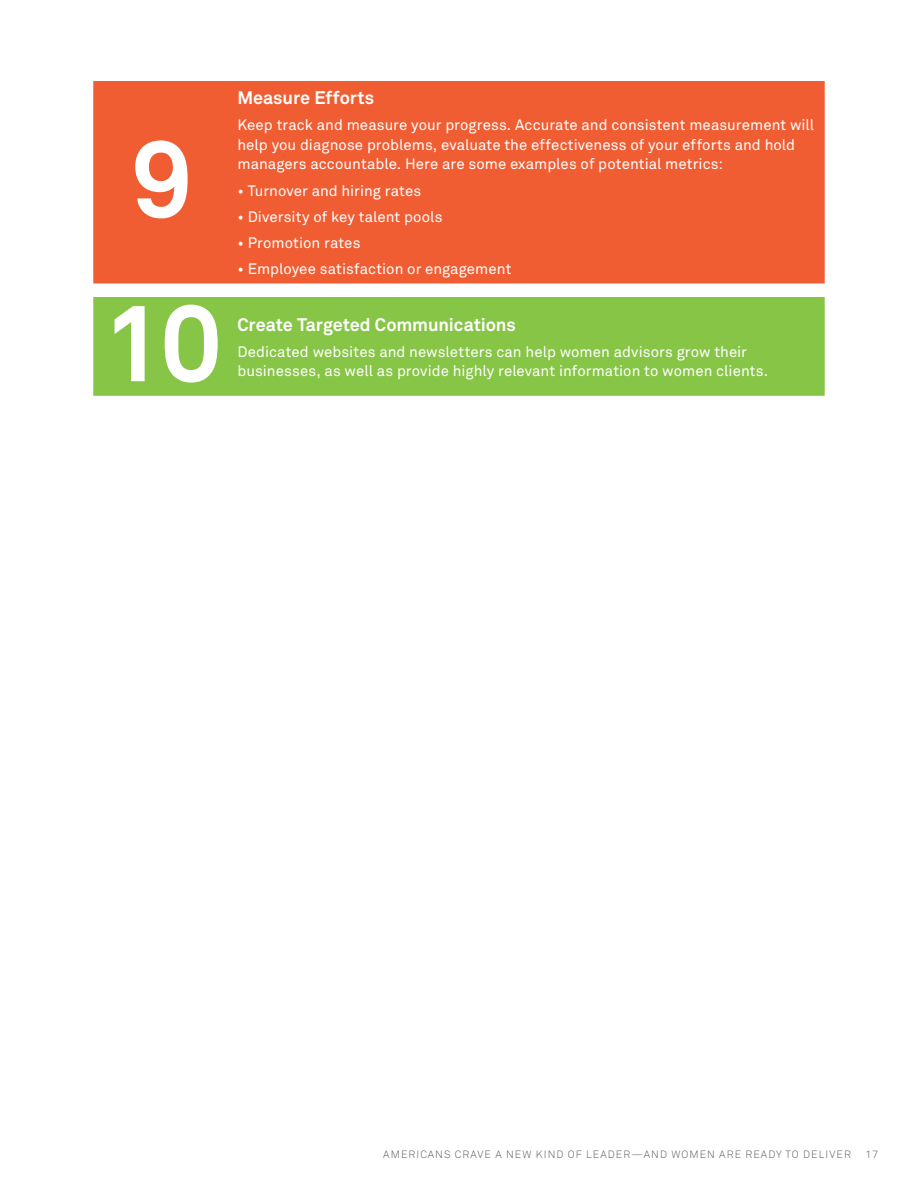
<style>
.page{position:relative;width:918px;height:1188px;background:#fff}
.page>*{position:absolute;margin:0;border:0;box-sizing:border-box;transform-origin:0 0}
.t1{font:700 108px "Akkurat Pro";color:#fff}
.t2{font:700 18px "Akkurat Pro";letter-spacing:-.005em;color:#fff}
.t3{font:15px/19.5px "Akkurat Pro";color:#fff}
.t4{font:10.5px "Akkurat Light Pro";letter-spacing:.1em;color:#58595b}
</style>
<div class="page">
<div style="left:93px;top:81px;width:732px;height:203px;background:#f15d32"></div>
<div style="left:93px;top:297px;width:732px;height:99px;background:#87c546"></div>
<h1 class="t1" style="left:131px;top:112px;width:63px">9</h1>
<h1 class="t1" style="left:102px;top:276px;width:121px">10</h1>
<p class="t2" style="left:237px;top:87px;width:138px">Measure Efforts</p>
<p class="t3" style="left:237px;top:116px;width:578px">Keep track and measure your progress. Accurate and consistent measurement will help you diagnose problems, evaluate the effectiveness of your efforts and hold managers accountable. Here are some examples of potential metrics:</p>
<p class="t3" style="left:237px;top:181px;width:185px">• Turnover and hiring rates</p>
<p class="t3" style="left:237px;top:207px;width:207px">• Diversity of key talent pools</p>
<p class="t3" style="left:237px;top:234px;width:125px">• Promotion rates</p>
<p class="t3" style="left:237px;top:260px;width:275px">• Employee satisfaction or engagement</p>
<p class="t2" style="left:237px;top:313px;width:280px">Create Targeted Communications</p>
<p class="t3" style="left:237px;top:342px;width:532px">Dedicated websites and newsletters can help women advisors grow their businesses, as well as provide highly relevant information to women clients.</p>
<p class="t4" style="left:383px;top:1148px;width:469px">AMERICANS CRAVE A N EW KIND OF LEADER—AND WOMEN ARE R EADY TO D ELIVER</p>
<p class="t4" style="left:865px;top:1148px;width:14px">17</p>
</div>
